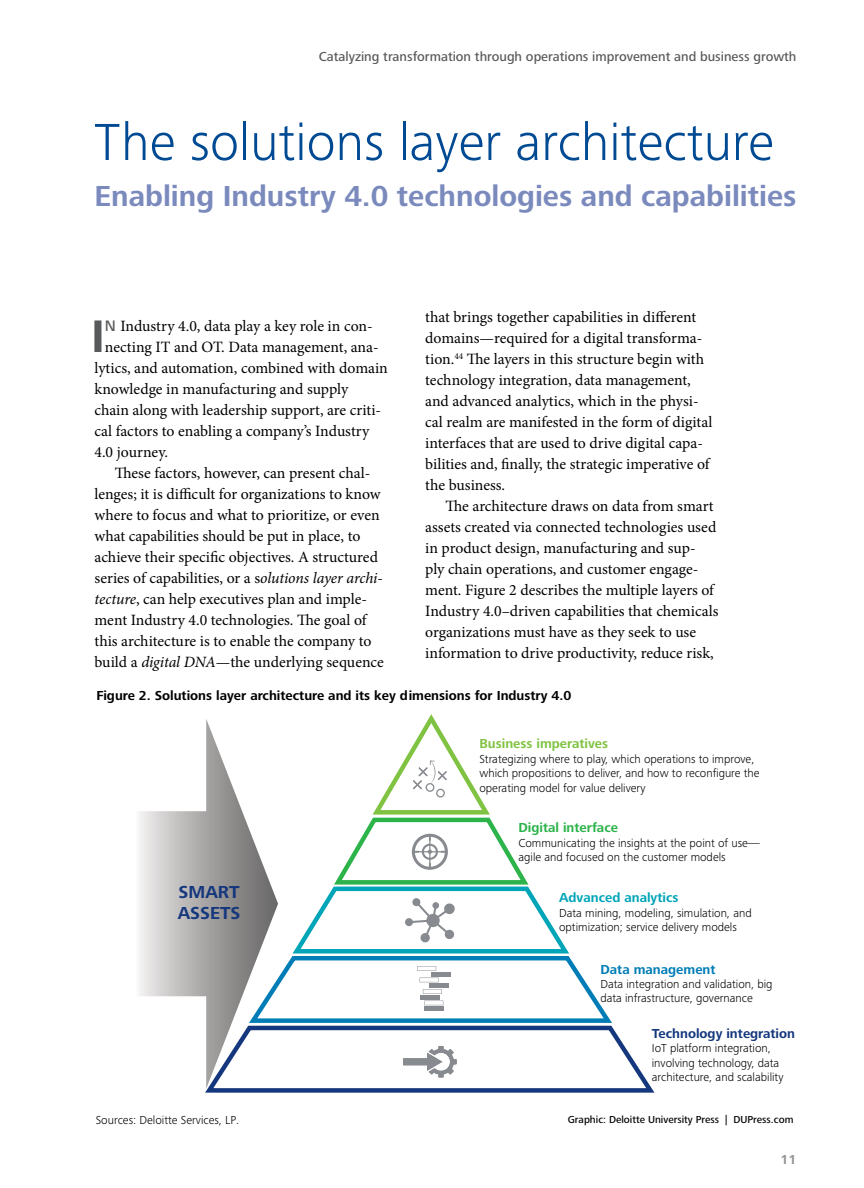
<style>
.page{position:relative;width:864px;height:1188px;background:#fff}
.page>*{position:absolute;margin:0;border:0;box-sizing:border-box;transform-origin:0 0}
.t1{font:300 54px "Frutiger Next Pro";color:#004a94}
.t2{font:700 47.25px "Frutiger Next Pro";color:#58595b}
.t3{font:700 30px "Frutiger Next Pro";color:#7b8abd}
.t4{font:700 18px/21.6px "Frutiger Next Pro";color:#14377d}
.t5{font:15.75px/21px "Minion Pro";color:#000}
.t6{font:500 13.5px "Frutiger Next Pro";color:#58595b}
.t7{font:700 13.5px "Frutiger Next Pro";color:#000}
.t8{font:700 13.5px "Frutiger Next Pro";color:#14377d}
.t9{font:700 13.5px "Frutiger Next Pro";color:#80c342}
.t10{font:700 13.5px "Frutiger Next Pro";color:#00a5b8}
.t11{font:700 13.5px "Frutiger Next Pro";color:#2cb34a}
.t12{font:700 13.5px "Frutiger Next Pro";color:#007db6}
.t13{font:700 13.5px "Frutiger Next Pro";color:#939598}
.t14{font:300 12px/14.4px "Frutiger Next Pro";color:#000}
.t15{font:300 12px "Frutiger Next Pro";color:#010101}
.t16{font:500 10.5px "Frutiger Next Pro";color:#000}
.s1{font-family:"Frutiger Next Pro";font-weight:500;color:#58595b}
.s2{font-style:italic}
</style>
<div class="page">
<svg style="left:139px;top:811px;width:64px;height:186px;background:#cecbcb"></svg>
<svg style="left:203px;top:714px;width:452px;height:379px"></svg>
<p class="t6" style="left:319px;top:49px;width:479px">Catalyzing transformation through operations improvement and business growth</p>
<h1 class="t1" style="left:94px;top:111px;width:681px">The solutions layer architecture</h1>
<h3 class="t3" style="left:94px;top:179px;width:703px">Enabling Industry 4.0 technologies and capabilities</h3>
<h2 class="t2" style="left:91px;top:309px;width:15px">I</h2>
<p class="t5" style="left:105px;top:316px;width:269px"><span class="s1">N</span> Industry 4.0, data play a key role in con-</p>
<p class="t5" style="left:105px;top:337px;width:275px">necting IT and OT. Data management, ana-</p>
<p class="t5" style="left:94px;top:358px;width:295px">lytics, and automation, combined with domain</p>
<p class="t5" style="left:94px;top:379px;width:255px">knowledge in manufacturing and supply</p>
<p class="t5" style="left:94px;top:400px;width:288px">chain along with leadership support, are criti-</p>
<p class="t5" style="left:94px;top:421px;width:276px">cal factors to enabling a company’s Industry</p>
<p class="t5" style="left:94px;top:442px;width:75px">4.0 journey.</p>
<p class="t5" style="left:115px;top:463px;width:257px">These factors, however, can present chal-</p>
<p class="t5" style="left:94px;top:484px;width:288px">lenges; it is difficult for organizations to know</p>
<p class="t5" style="left:94px;top:505px;width:287px">where to focus and what to prioritize, or even</p>
<p class="t5" style="left:94px;top:526px;width:267px">what capabilities should be put in place, to</p>
<p class="t5" style="left:94px;top:547px;width:285px">achieve their specific objectives. A structured</p>
<p class="t5" style="left:94px;top:568px;width:290px">series of capabilities, or a s<span class="s2">olutions layer archi-</span></p>
<p class="t5" style="left:94px;top:589px;width:274px"><span class="s2">tecture</span>, can help executives plan and imple-</p>
<p class="t5" style="left:94px;top:610px;width:274px">ment Industry 4.0 technologies. The goal of</p>
<p class="t5" style="left:94px;top:631px;width:278px">this architecture is to enable the company to</p>
<p class="t5" style="left:94px;top:652px;width:291px">build a <span class="s2">digital DNA</span>—the underlying sequence</p>
<p class="t5" style="left:425px;top:306px;width:289px">that brings together capabilities in different domains—required for a digital transforma&shy;tion.<sup>44</sup> The layers in this structure begin with technology integration, data management, and advanced analytics, which in the physi&shy;cal realm are manifested in the form of digital interfaces that are used to drive digital capa&shy;bilities and, finally, the strategic imperative of the business.</p>
<p class="t5" style="left:425px;top:495px;width:295px;text-indent:20px">The architecture draws on data from smart assets created via connected technologies used in product design, manufacturing and sup&shy;ply chain operations, and customer engage&shy;ment. Figure 2 describes the multiple layers of Industry 4.0–driven capabilities that chemicals organizations must have as they seek to use information to drive productivity, reduce risk,</p>
<p class="t7" style="left:96px;top:687px;width:477px">Figure 2. Solutions layer architecture and its key dimensions for Industry 4.0</p>
<p class="t9" style="left:479px;top:736px;width:130px">Business imperatives</p>
<p class="t14" style="left:479px;top:752px;width:282px">Strategizing where to play, which operations to improve, which propositions to deliver, and how to reconfigure the operating model for value delivery</p>
<p class="t4" style="left:178px;top:881px;width:64px">SMART<br>ASSETS</p>
<p class="t15" style="left:96px;top:1113px;width:145px">Sources: Deloitte Services, LP.</p>
<p class="t11" style="left:518px;top:820px;width:101px">Digital interface</p>
<p class="t14" style="left:518px;top:835px;width:243px">Communicating the insights at the point of use— agile and focused on the customer models</p>
<p class="t10" style="left:559px;top:890px;width:121px">Advanced analytics</p>
<p class="t14" style="left:559px;top:906px;width:194px">Data mining, modeling, simulation, and optimization; service delivery models</p>
<p class="t12" style="left:600px;top:961px;width:117px">Data management</p>
<p class="t14" style="left:600px;top:977px;width:174px">Data integration and validation, big data infrastructure, governance</p>
<p class="t8" style="left:652px;top:1026px;width:145px">Technology integration</p>
<p class="t14" style="left:652px;top:1041px;width:133px">IoT platform integration, involving technology, data architecture, and scalability</p>
<p class="t16" style="left:568px;top:1113px;width:227px">Graphic: Deloitte University Press | DUPress.com</p>
<p class="t13" style="left:781px;top:1152px;width:17px">11</p>
</div>
